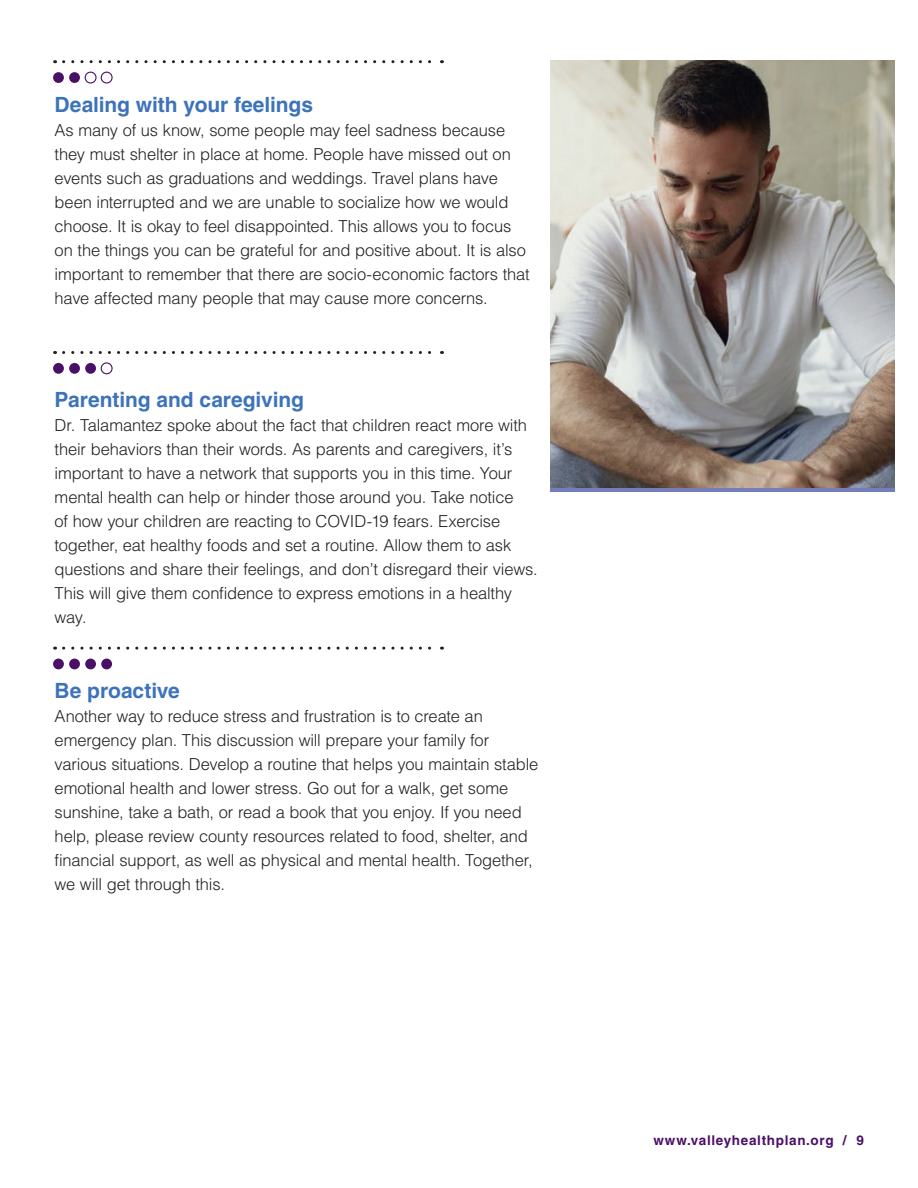
<style>
.page{position:relative;width:918px;height:1188px;background:#fff}
.page>*{position:absolute;margin:0;border:0;box-sizing:border-box;transform-origin:0 0}
.t1{font:700 21px "Helvetica LT Std";letter-spacing:-.005em;color:#3d73ba}
.t2{font:300 16.5px/24px "Helvetica LT Std";letter-spacing:-.01em;color:#231f20}
.t3{font:700 13.5px "Helvetica LT Std";letter-spacing:.05em;color:#4a0f66}
</style>
<div class="page">
<img style="left:551px;top:61px;width:344px;height:427px">
<svg style="left:64px;top:60px;width:378px;height:3px"></svg>
<div style="left:53px;top:72px;width:11px;height:11px;background:#4a0f66;border-radius:50%"></div>
<div style="left:69px;top:72px;width:11px;height:11px;background:#4a0f66;border-radius:50%"></div>
<div style="left:85px;top:72px;width:12px;height:12px;border:1px solid #4a0f66;border-radius:50%"></div>
<div style="left:101px;top:72px;width:12px;height:12px;border:1px solid #4a0f66;border-radius:50%"></div>
<svg style="left:64px;top:351px;width:378px;height:3px"></svg>
<div style="left:53px;top:363px;width:11px;height:11px;background:#4a0f66;border-radius:50%"></div>
<div style="left:69px;top:363px;width:11px;height:11px;background:#4a0f66;border-radius:50%"></div>
<div style="left:85px;top:363px;width:11px;height:11px;background:#4a0f66;border-radius:50%"></div>
<div style="left:101px;top:362px;width:12px;height:12px;border:1px solid #4a0f66;border-radius:50%"></div>
<svg style="left:64px;top:647px;width:378px;height:3px"></svg>
<div style="left:53px;top:659px;width:11px;height:10px;background:#4a0f66;border-radius:50%"></div>
<div style="left:69px;top:659px;width:11px;height:10px;background:#4a0f66;border-radius:50%"></div>
<div style="left:85px;top:659px;width:11px;height:10px;background:#4a0f66;border-radius:50%"></div>
<div style="left:101px;top:659px;width:11px;height:10px;background:#4a0f66;border-radius:50%"></div>
<p class="t1" style="left:55px;top:92px;width:260px">Dealing with your feelings</p>
<p class="t2" style="left:55px;top:118px;width:477px">As many of us know, some people may feel sadness because they must shelter in place at home. People have missed out on events such as graduations and weddings. Travel plans have been interrupted and we are unable to socialize how we would choose. It is okay to feel disappointed. This allows you to focus on the things you can be grateful for and positive about. It is also important to remember that there are socio-economic factors that have affected many people that may cause more concerns.</p>
<p class="t1" style="left:55px;top:387px;width:251px">Parenting and caregiving</p>
<p class="t2" style="left:55px;top:413px;width:485px">Dr. Talamantez spoke about the fact that children react more with their behaviors than their words. As parents and caregivers, it’s important to have a network that supports you in this time. Your mental health can help or hinder those around you. Take notice<br>of how your children are reacting to COVID-19 fears. Exercise together, eat healthy foods and set a routine. Allow them to ask questions and share their feelings, and don’t disregard their views.<br>This will give them confidence to express emotions in a healthy way.</p>
<p class="t1" style="left:55px;top:678px;width:127px">Be proactive</p>
<p class="t2" style="left:55px;top:704px;width:485px">Another way to reduce stress and frustration is to create an emergency plan. This discussion will prepare your family for various situations. Develop a routine that helps you maintain stable emotional health and lower stress. Go out for a walk, get some sunshine, take a bath, or read a book that you enjoy. If you need help, please review county resources related to food, shelter, and financial support, as well as physical and mental health. Together, we will get through this.</p>
<p class="t3" style="left:653px;top:1132px;width:212px">www.valleyhealthplan.org / 9</p>
</div>
